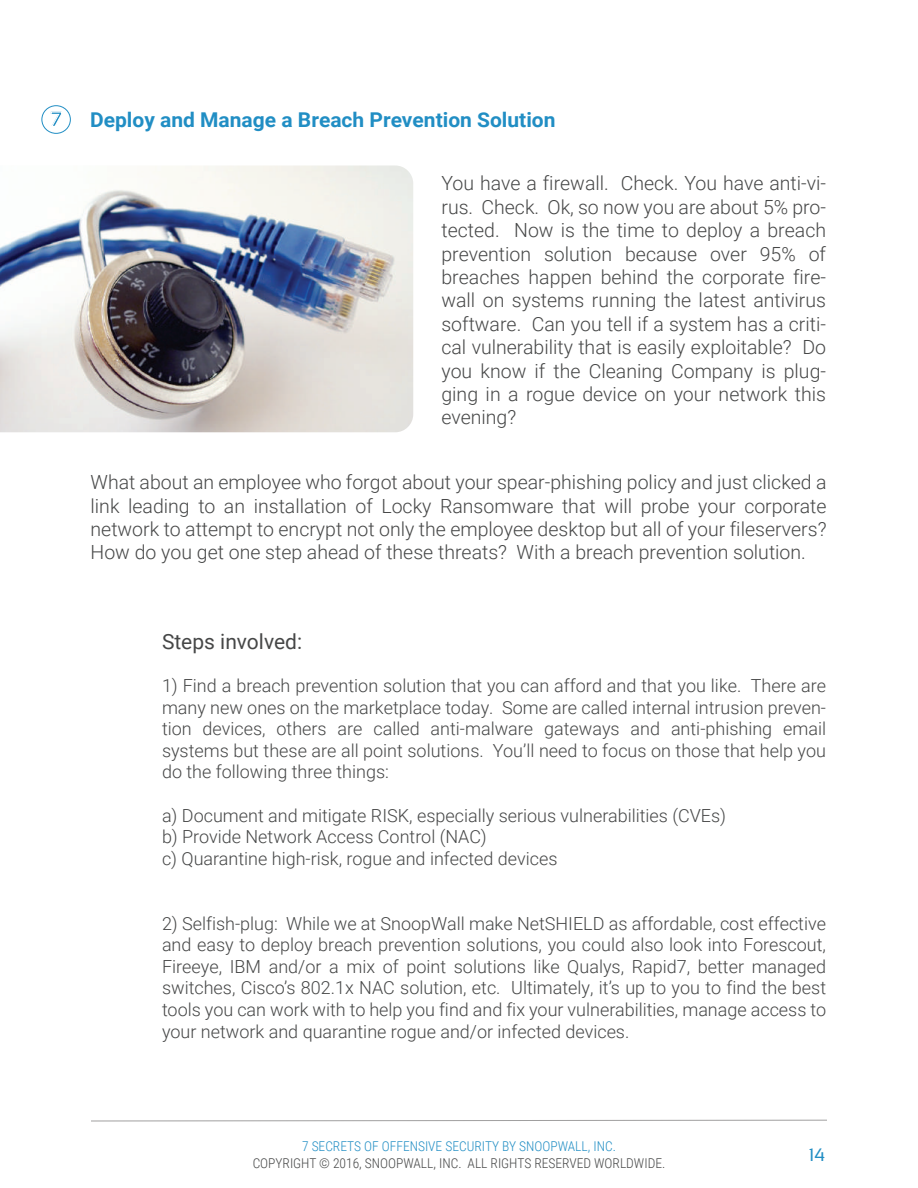
<style>
.page{position:relative;width:918px;height:1188px;background:#fff}
.page>*{position:absolute;margin:0;border:0;box-sizing:border-box;transform-origin:0 0}
.t1{font:21px "Roboto";color:#464747}
.t2{font:700 20.4px "Roboto";color:#218ec4}
.t3{font:700 20.4px "Sansation";color:#218ec4}
.t4{font:300 19.5px/23.4px "Roboto";color:#464747;text-align:justify}
.t5{font:300 18px/21.6px "Roboto";color:#464747;text-align:justify}
.t6{font:18px "Sansation";color:#218ec4}
.t7{font:300 13.5px "Roboto Condensed";color:#464747}
.t8{font:300 13.5px "Roboto Condensed";color:#218ec4}
</style>
<div class="page">
<svg style="left:91px;top:1120px;width:736px;height:1px"></svg>
<div style="left:42px;top:106px;width:29px;height:28px;border:1px solid #218ec4;border-radius:50%"></div>
<img style="left:0;top:165px;width:413px;height:267px">
<p class="t3" style="left:50px;top:108px;width:13px">7</p>
<p class="t2" style="left:90px;top:106px;width:467px">Deploy and Manage a Breach Prevention Solution</p>
<p class="t4" style="left:441px;top:171px;width:386px">You have a firewall. Check. You have anti-vi&shy;rus. Check. Ok, so now you are about 5% pro&shy;tected. Now is the time to deploy a breach prevention solution because over 95% of breaches happen behind the corporate fire&shy;wall on systems running the latest antivirus software. Can you tell if a system has a criti&shy;cal vulnerability that is easily exploitable? Do you know if the Cleaning Company is plug&shy;ging in a rogue device on your network this evening?</p>
<p class="t4" style="left:91px;top:470px;width:737px">What about an employee who forgot about your spear-phishing policy and just clicked a link leading to an installation of Locky Ransomware that will probe your corporate network to attempt to encrypt not only the employee desktop but all of your fileservers?<br>How do you get one step ahead of these threats? With a breach prevention solution.</p>
<p class="t1" style="left:162px;top:627px;width:142px">Steps involved:</p>
<p class="t5" style="left:162px;top:674px;width:666px">1) Find a breach prevention solution that you can afford and that you like. There are many new ones on the marketplace today. Some are called internal intrusion preven&shy;tion devices, others are called anti-malware gateways and anti-phishing email systems but these are all point solutions. You’ll need to focus on those that help you do the following three things:</p>
<p class="t5" style="left:162px;top:804px;width:566px;text-align:left">a) Document and mitigate RISK, especially serious vulnerabilities (CVEs) b) Provide Network Access Control (NAC)<br>c) Quarantine high-risk, rogue and infected devices</p>
<p class="t5" style="left:162px;top:912px;width:666px">2) Selfish-plug: While we at SnoopWall make NetSHIELD as affordable, cost effective and easy to deploy breach prevention solutions, you could also look into Forescout, Fireeye, IBM and/or a mix of point solutions like Qualys, Rapid7, better managed switches, Cisco’s 802.1x NAC solution, etc. Ultimately, it’s up to you to find the best tools you can work with to help you find and fix your vulnerabilities, manage access to your network and quarantine rogue and/or infected devices.</p>
<p class="t8" style="left:302px;top:1137px;width:315px">7 SECRETS OF OFFENSIVE SECURITY BY SNOOPWALL, INC.</p>
<p class="t7" style="left:253px;top:1153px;width:414px">COPYRIGHT © 2016, SNOOPWALL, INC. ALL RIGHTS RESERVED WORLDWIDE.</p>
<p class="t6" style="left:809px;top:1144px;width:18px">14</p>
</div>
